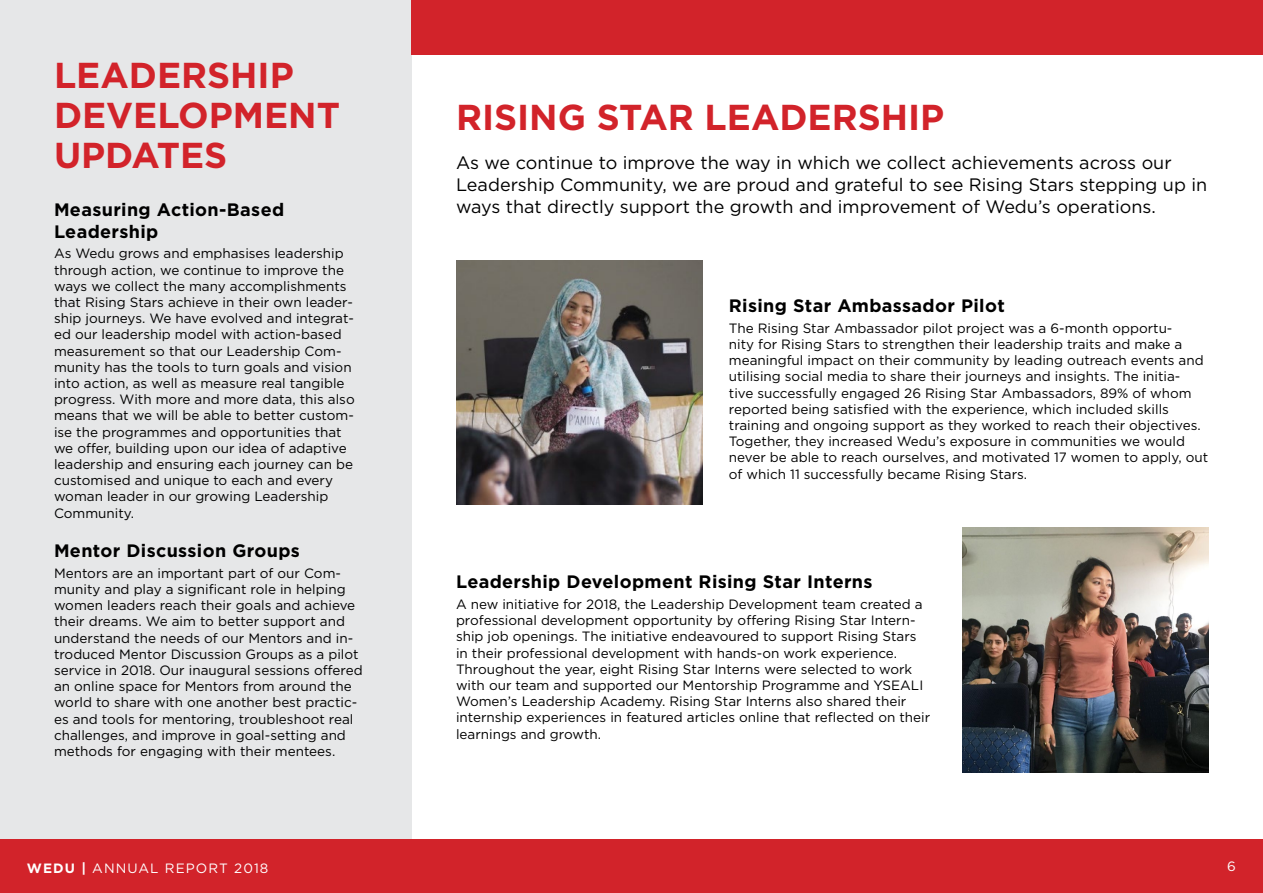
<style>
.page{position:relative;width:1263px;height:893px;background:#fff}
.page>*{position:absolute;margin:0;border:0;box-sizing:border-box;transform-origin:0 0}
.t1{font:700 36px/40.2px "Gotham";color:#d2232a}
.t2{font:18px/21.6px "Gotham";color:#000}
.t3{font:700 18px/21.6px "Gotham";letter-spacing:.02em;color:#000}
.t4{font:13.5px/16.2px "Gotham";color:#000}
.t5{font:13.5px "Gotham";letter-spacing:.08em;color:#fff}
.s1{font-weight:700}
</style>
<div class="page">
<div style="left:0;top:839px;width:1263px;height:54px;background:#d2232a"></div>
<div style="left:0;top:0;width:412px;height:839px;background:#e6e7e8"></div>
<img style="left:456px;top:260px;width:247px;height:245px">
<img style="left:962px;top:528px;width:247px;height:244px">
<div style="left:412px;top:0;width:851px;height:54px;background:#d2232a"></div>
<h1 class="t1" style="left:54px;top:54px;width:288px">LEADERSHIP<br>DEVELOPMENT<br>UPDATES</h1>
<h2 class="t3" style="left:54px;top:199px;width:232px">Measuring Action-Based<br>Leadership</h2>
<p class="t4" style="left:54px;top:246px;width:302px">As Wedu grows and emphasises leadership through action, we continue to improve the ways we collect the many accomplishments that Rising Stars achieve in their own leader&shy;ship journeys. We have evolved and integrat&shy;ed our leadership model with action-based measurement so that our Leadership Com&shy;munity has the tools to turn goals and vision into action, as well as measure real tangible progress. With more and more data, this also means that we will be able to better custom&shy;ise the programmes and opportunities that we offer, building upon our idea of adaptive leadership and ensuring each journey can be customised and unique to each and every woman leader in our growing Leadership Community.</p>
<h2 class="t3" style="left:54px;top:540px;width:247px">Mentor Discussion Groups</h2>
<p class="t4" style="left:54px;top:565px;width:310px">Mentors are an important part of our Com&shy;munity and play a significant role in helping women leaders reach their goals and achieve their dreams. We aim to better support and understand the needs of our Mentors and in&shy;troduced Mentor Discussion Groups as a pilot service in 2018. Our inaugural sessions offered an online space for Mentors from around the world to share with one another best practic&shy;es and tools for mentoring, troubleshoot real challenges, and improve in goal-setting and methods for engaging with their mentees.</p>
<h1 class="t1" style="left:456px;top:96px;width:490px">RISING STAR LEADERSHIP</h1>
<h2 class="t2" style="left:456px;top:152px;width:753px">As we continue to improve the way in which we collect achievements across our<br>Leadership Community, we are proud and grateful to see Rising Stars stepping up in ways that directly support the growth and improvement of Wedu’s operations.</h2>
<h2 class="t3" style="left:729px;top:295px;width:277px">Rising Star Ambassador Pilot</h2>
<p class="t4" style="left:729px;top:320px;width:481px">The Rising Star Ambassador pilot project was a 6-month opportu-<br>nity for Rising Stars to strengthen their leadership traits and make a meaningful impact on their community by leading outreach events and utilising social media to share their journeys and insights. The initia&shy;tive successfully engaged 26 Rising Star Ambassadors, 89% of whom reported being satisfied with the experience, which included skills training and ongoing support as they worked to reach their objectives.<br>Together, they increased Wedu’s exposure in communities we would never be able to reach ourselves, and motivated 17 women to apply, out of which 11 successfully became Rising Stars.</p>
<h2 class="t3" style="left:456px;top:571px;width:418px">Leadership Development Rising Star Interns</h2>
<p class="t4" style="left:456px;top:596px;width:476px">A new initiative for 2018, the Leadership Development team created a professional development opportunity by offering Rising Star Intern&shy;ship job openings. The initiative endeavoured to support Rising Stars in their professional development with hands-on work experience.<br>Throughout the year, eight Rising Star Interns were selected to work with our team and supported our Mentorship Programme and YSEALI Women’s Leadership Academy. Rising Star Interns also shared their internship experiences in featured articles online that reflected on their learnings and growth.</p>
<p class="t5" style="left:27px;top:860px;width:243px"><span class="s1">WEDU |</span> ANNUAL REPORT 2018</p>
<p class="t5" style="left:1227px;top:859px;width:10px">6</p>
</div>
